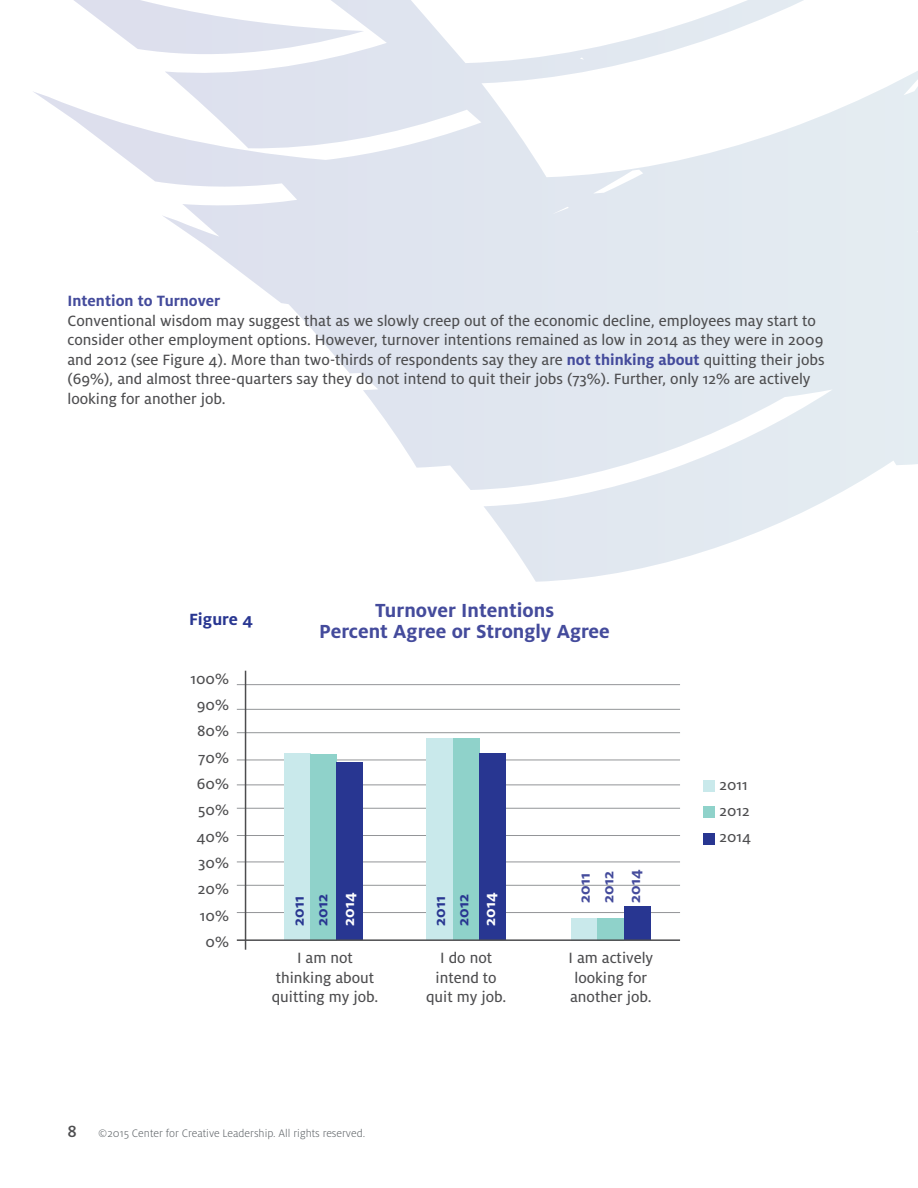
<style>
.page{position:relative;width:918px;height:1188px;background:#fff}
.page>*{position:absolute;margin:0;border:0;box-sizing:border-box;transform-origin:0 0}
.t1{font:700 21px/21px "Milo Pro";color:#444b9c;text-align:center}
.t2{font:700 18px "Milo Pro";color:#283691}
.t3{font:16.5px/26.2px "Milo Pro Text";color:#4d4d4f}
.t4{font:700 16.5px "Milo Pro";color:#444b9c}
.t5{font:700 16.5px "Milo Pro";color:#283691}
.t6{font:700 16.5px "Milo Pro";color:#fff}
.t7{font:16.2px/26.1px "Milo Pro Text";color:#4d4d4f}
.t8{font:300 12px "Milo Pro";color:#5e6367}
.s1{font-family:"Milo Pro";font-weight:700;color:#444b9c}
.s2{font-weight:500;font-size:18px;color:#4d4d4f}
</style>
<div class="page">
<svg style="left:33px;top:0;width:885px;height:582px"></svg>
<hr style="left:237px;top:912px;width:443px;height:1px;background:#939598">
<hr style="left:237px;top:835px;width:443px;height:1px;background:#939598">
<hr style="left:237px;top:760px;width:443px;height:1px;background:#939598">
<hr style="left:237px;top:885px;width:443px;height:1px;background:#939598">
<hr style="left:237px;top:808px;width:443px;height:1px;background:#939598">
<hr style="left:237px;top:732px;width:443px;height:1px;background:#939598">
<hr style="left:237px;top:862px;width:443px;height:1px;background:#939598">
<hr style="left:237px;top:785px;width:443px;height:1px;background:#939598">
<hr style="left:237px;top:709px;width:443px;height:1px;background:#939598">
<hr style="left:237px;top:684px;width:443px;height:1px;background:#939598">
<div style="left:284px;top:753px;width:26px;height:187px;background:#c9e9eb"></div>
<div style="left:427px;top:738px;width:26px;height:202px;background:#c9e9eb"></div>
<div style="left:571px;top:918px;width:27px;height:22px;background:#c9e9eb"></div>
<div style="left:310px;top:754px;width:27px;height:186px;background:#8fd2ca"></div>
<div style="left:453px;top:738px;width:26px;height:202px;background:#8fd2ca"></div>
<div style="left:598px;top:918px;width:26px;height:22px;background:#8fd2ca"></div>
<div style="left:337px;top:762px;width:26px;height:178px;background:#283691"></div>
<div style="left:479px;top:753px;width:27px;height:187px;background:#283691"></div>
<div style="left:624px;top:907px;width:26px;height:33px;background:#283691"></div>
<div style="left:703px;top:780px;width:12px;height:12px;background:#c9e9eb"></div>
<div style="left:703px;top:807px;width:12px;height:11px;background:#8fd2ca"></div>
<div style="left:703px;top:833px;width:12px;height:12px;background:#283691"></div>
<hr style="left:237px;top:939px;width:443px;height:2px;background:#4d4d4f">
<hr style="left:245px;top:671px;width:1px;height:279px;background:#4d4d4f">
<p class="t4" style="left:68px;top:292px;width:154px">Intention to Turnover</p>
<p class="t3" style="left:68px;top:311px;width:759px;line-height:19.5px">Conventional wisdom may suggest that as we slowly creep out of the economic decline, employees may start to consider other employment options. However, turnover intentions remained as low in 2014 as they were in 2009 and 2012 (see Figure 4). More than two-thirds of respondents say they are <span class="s1">not thinking about</span> quitting their jobs (69%), and almost three-quarters say they do not intend to quit their jobs (73%). Further, only 12% are actively looking for another job.</p>
<p class="t2" style="left:189px;top:609px;width:65px">Figure 4</p>
<p class="t3" style="left:190px;top:666px;width:40px;text-align:right">100%<br>90%<br>80%<br>70%<br>60%<br>50%<br>40%<br>30%<br>20%<br>10%<br>0%</p>
<p class="t1" style="left:319px;top:600px;width:292px">Turnover Intentions<br>Percent Agree or Strongly Agree</p>
<p class="t6" style="left:340px;top:926px;width:35px;rotate:-90deg">2014</p>
<p class="t6" style="left:481px;top:926px;width:35px;rotate:-90deg">2014</p>
<p class="t5" style="left:313px;top:926px;width:33px;rotate:-90deg">2012</p>
<p class="t5" style="left:454px;top:926px;width:33px;rotate:-90deg">2012</p>
<p class="t5" style="left:289px;top:926px;width:31px;rotate:-90deg">2011</p>
<p class="t5" style="left:431px;top:926px;width:31px;rotate:-90deg">2011</p>
<p class="t4" style="left:575px;top:903px;width:31px;rotate:-90deg">2011</p>
<p class="t4" style="left:599px;top:903px;width:33px;rotate:-90deg">2012</p>
<p class="t4" style="left:625px;top:903px;width:35px;rotate:-90deg">2014</p>
<p class="t3" style="left:272px;top:948px;width:108px;line-height:19.8px;text-align:center">I am not thinking about quitting my job.</p>
<p class="t3" style="left:426px;top:948px;width:82px;line-height:19.8px;text-align:center">I do not intend to quit my job.</p>
<p class="t3" style="left:569px;top:948px;width:86px;line-height:19.8px">I am actively looking for another job.</p>
<p class="t8" style="left:68px;top:1127px;width:299px"><span class="s2">8</span> ©2015 Center for Creative Leadership. All rights reserved.</p>
<p class="t7" style="left:720px;top:772px;width:33px">2011<br>2012<br>2014</p>
</div>
